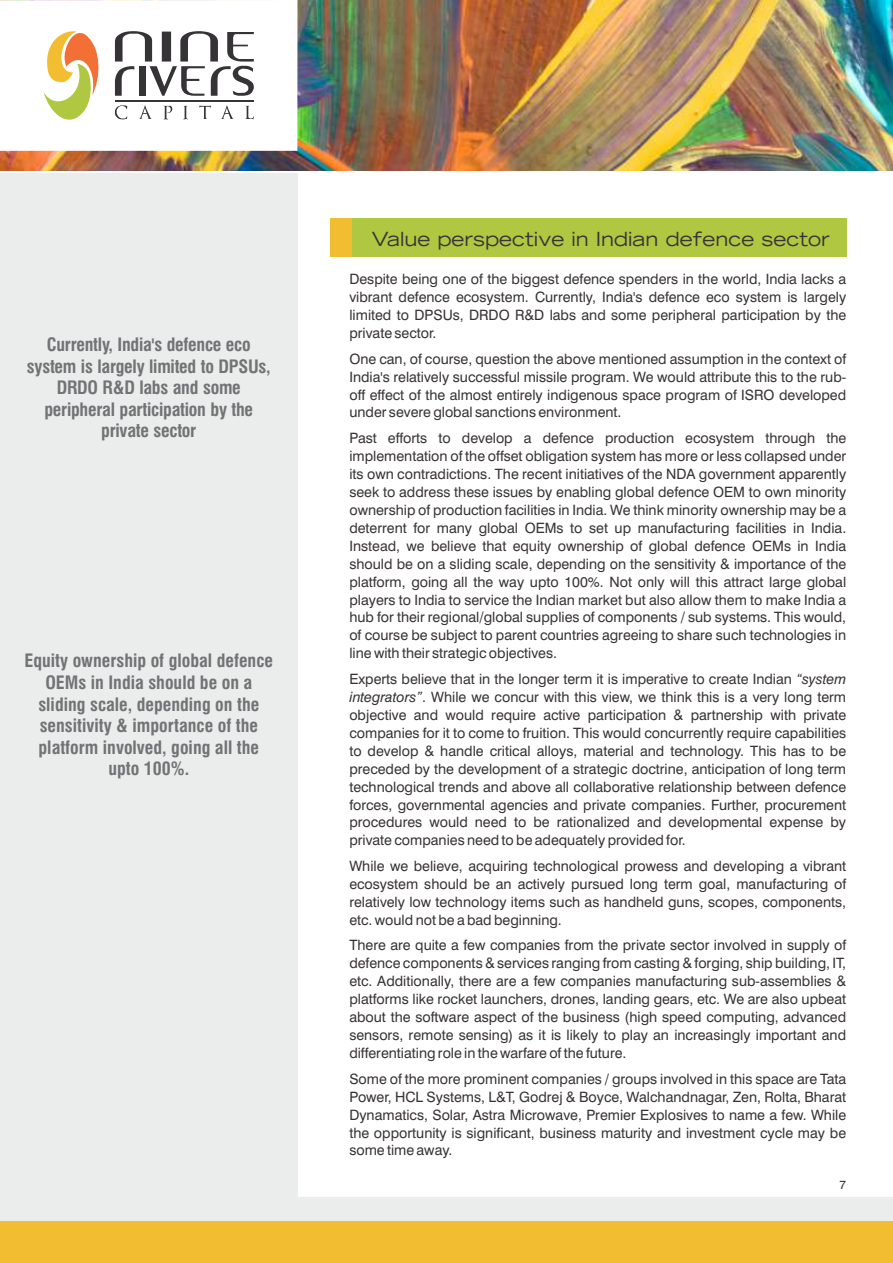
<style>
.page{position:relative;width:893px;height:1263px;background:#fff}
.page>*{position:absolute;margin:0;border:0;box-sizing:border-box;transform-origin:0 0}
.t1{font:expanded 19.5px "Trade Gothic LH";color:#383336}
.t2{font:700 condensed 18px/21.6px "Swiss 721 BT";color:#737375;text-align:center}
.t3{font:14.25px/18px "Swiss 721 BT";color:#383336;text-align:justify}
.t4{font:12px "Swiss 721 BT";color:#383336}
.s1{font-style:italic}
</style>
<div class="page">
<img style="left:0;top:0;width:893px;height:171px">
<div style="left:0;top:0;width:297px;height:151px;background:#fff"></div>
<svg style="left:115px;top:105px;width:139px;height:14px"></svg>
<hr style="left:115px;top:100px;width:139px;height:1px;background:#363336">
<svg style="left:115px;top:31px;width:139px;height:65px"></svg>
<svg style="left:44px;top:31px;width:55px;height:89px"></svg>
<div style="left:0;top:173px;width:298px;height:1089px;background:#e6e8e8"></div>
<div style="left:0;top:1197px;width:893px;height:62px;background:#ebeded"></div>
<div style="left:0;top:1222px;width:893px;height:41px;background:#f2bd30"></div>
<div style="left:351px;top:219px;width:495px;height:38px;background:#b0c742"></div>
<div style="left:330px;top:219px;width:21px;height:38px;background:#f2bd30"></div>
<p class="t2" style="left:27px;top:336px;width:245px">Currently, India's defence eco system is largely limited to DPSUs,<br>DRDO R&amp;D labs and some peripheral participation by the private sector</p>
<p class="t2" style="left:25px;top:652px;width:250px">Equity ownership of global defence<br>OEMs in India should be on a sliding scale, depending on the sensitivity &amp; importance of the platform involved, going all the upto 100%.</p>
<h1 class="t1" style="left:372px;top:231px;width:459px">Value perspective in Indian defence sector</h1>
<p class="t3" style="left:349px;top:271px;width:498px">Despite being one of the biggest defence spenders in the world, India lacks a vibrant defence ecosystem. Currently, India's defence eco system is largely limited to DPSUs, DRDO R&amp;D labs and some peripheral participation by the private sector.</p>
<p class="t3" style="left:349px;top:351px;width:498px">One can, of course, question the above mentioned assumption in the context of India's relatively successful missile program. We would attribute this to the rub&shy;off effect of the almost entirely indigenous space program of ISRO developed under severe global sanctions environment.</p>
<p class="t3" style="left:349px;top:430px;width:498px">Past efforts to develop a defence production ecosystem through the implementation of the offset obligation system has more or less collapsed under its own contradictions. The recent initiatives of the NDA government apparently seek to address these issues by enabling global defence OEM to own minority ownership of production facilities in India. We think minority ownership may be a deterrent for many global OEMs to set up manufacturing facilities in India.<br>Instead, we believe that equity ownership of global defence OEMs in India should be on a sliding scale, depending on the sensitivity &amp; importance of the platform, going all the way upto 100%. Not only will this attract large global players to India to service the Indian market but also allow them to make India a hub for their regional/global supplies of components / sub systems. This would, of course be subject to parent countries agreeing to share such technologies in line with their strategic objectives.</p>
<p class="t3" style="left:349px;top:671px;width:498px">Experts believe that in the longer term it is imperative to create Indian <span class="s1">“system integrators”</span>. While we concur with this view, we think this is a very long term objective and would require active participation &amp; partnership with private companies for it to come to fruition. This would concurrently require capabilities to develop &amp; handle critical alloys, material and technology. This has to be preceded by the development of a strategic doctrine, anticipation of long term technological trends and above all collaborative relationship between defence forces, governmental agencies and private companies. Further, procurement procedures would need to be rationalized and developmental expense by private companies need to be adequately provided for.</p>
<p class="t3" style="left:349px;top:858px;width:498px">While we believe, acquiring technological prowess and developing a vibrant ecosystem should be an actively pursued long term goal, manufacturing of relatively low technology items such as handheld guns, scopes, components, etc. would not be a bad beginning.</p>
<p class="t3" style="left:349px;top:938px;width:498px">There are quite a few companies from the private sector involved in supply of defence components &amp; services ranging from casting &amp; forging, ship building, IT, etc. Additionally, there are a few companies manufacturing sub-assemblies &amp; platforms like rocket launchers, drones, landing gears, etc. We are also upbeat about the software aspect of the business (high speed computing, advanced sensors, remote sensing) as it is likely to play an increasingly important and differentiating role in the warfare of the future.</p>
<p class="t3" style="left:349px;top:1071px;width:498px">Some of the more prominent companies / groups involved in this space are Tata Power, HCL Systems, L&amp;T, Godrej &amp; Boyce, Walchandnagar, Zen, Rolta, Bharat Dynamatics, Solar, Astra Microwave, Premier Explosives to name a few. While the opportunity is significant, business maturity and investment cycle may be some time away.</p>
<p class="t4" style="left:840px;top:1180px;width:8px">7</p>
</div>
